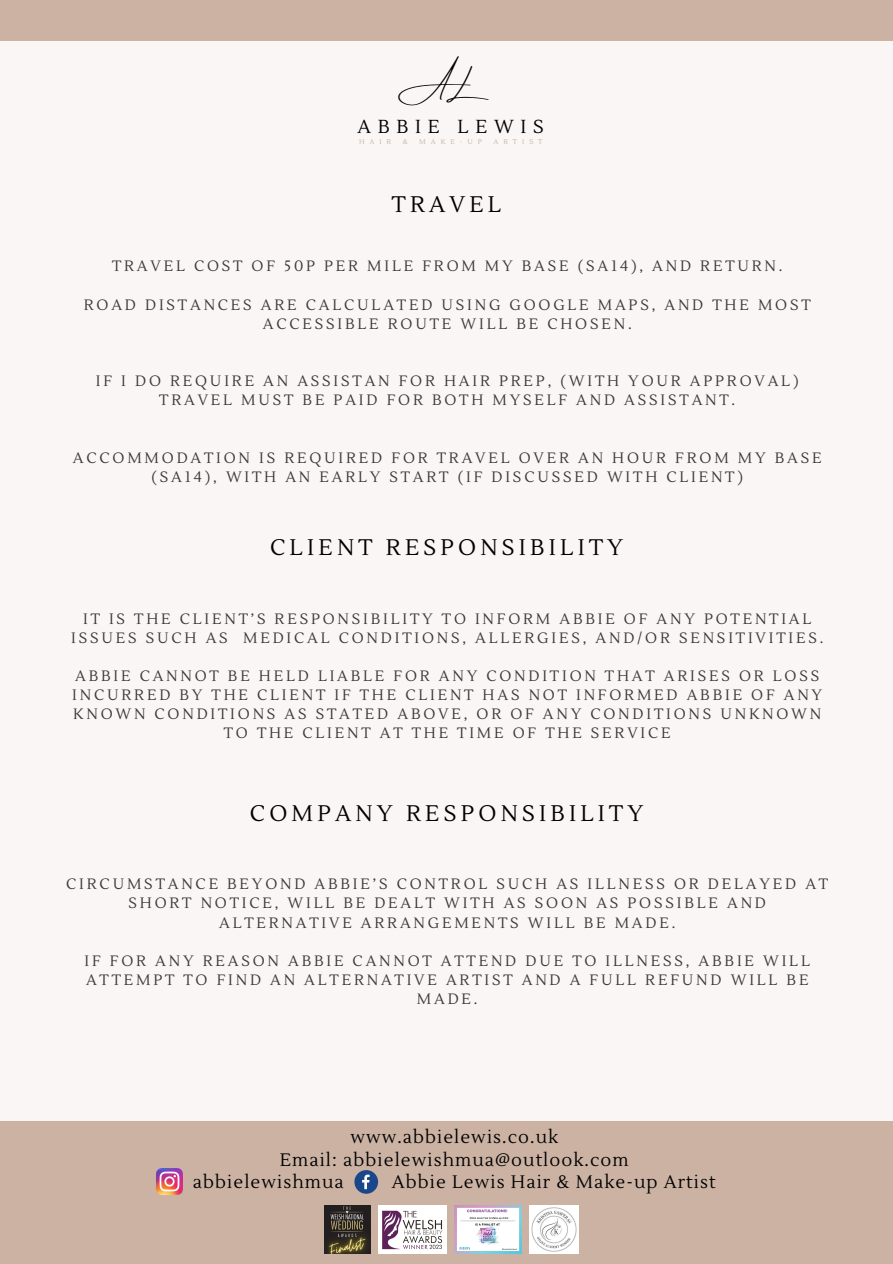
<style>
.page{position:relative;width:893px;height:1264px;background:#fff}
.page>*{position:absolute;margin:0;border:0;box-sizing:border-box;transform-origin:0 0}
.t1{font:22.5px "Lustria";letter-spacing:.185em;color:#000}
.t2{font:21.45px "Amsterdam Four";color:#000}
.t3{font:18.75px "Lustria";letter-spacing:.36em;color:#000}
.t4{font:18px "Lustria";letter-spacing:.06em;color:#000}
.t5{font:15px/19.2px "Lustria";letter-spacing:.185em;color:#403737;text-align:center}
.t6{font:6.9px "Lustria";letter-spacing:.715em;color:#cbb2a3}
</style>
<div class="page">
<div style="left:0;top:0;width:892px;height:1263px;background:#faf6f5"></div>
<div style="left:0;top:0;width:892px;height:40px;background:#cbb2a3"></div>
<div style="left:0;top:1121px;width:892px;height:142px;background:#cbb2a3"></div>
<img style="left:378px;top:1205px;width:68px;height:48px">
<img style="left:324px;top:1205px;width:46px;height:48px">
<img style="left:530px;top:1205px;width:48px;height:48px">
<img style="left:454px;top:1205px;width:67px;height:48px">
<svg style="left:354px;top:1170px;width:24px;height:23px"></svg>
<img style="left:156px;top:1168px;width:26px;height:26px">
<p class="t2" style="left:413px;top:75px;width:77px">AL</p>
<p class="t3" style="left:357px;top:115px;width:188px">ABBIE LEWIS</p>
<p class="t6" style="left:359px;top:137px;width:34px">HAIR</p>
<p class="t6" style="left:403px;top:137px;width:6px">&amp;</p>
<p class="t6" style="left:419px;top:137px;width:64px">MAKE-UP</p>
<p class="t6" style="left:493px;top:137px;width:51px">ARTIST</p>
<p class="t1" style="left:392px;top:190px;width:111px">TRAVEL</p>
<p class="t5" style="left:112px;top:257px;width:672px">TRAVEL COST OF 50P PER MILE FROM MY BASE (SA14), AND RETURN.</p>
<p class="t5" style="left:84px;top:295px;width:728px">ROAD DISTANCES ARE CALCULATED USING GOOGLE MAPS, AND THE MOST<br>ACCESSIBLE ROUTE WILL BE CHOSEN.</p>
<p class="t5" style="left:96px;top:372px;width:704px">IF I DO REQUIRE AN ASSISTAN FOR HAIR PREP, (WITH YOUR APPROVAL)<br>TRAVEL MUST BE PAID FOR BOTH MYSELF AND ASSISTANT.</p>
<p class="t5" style="left:73px;top:448px;width:750px">ACCOMMODATION IS REQUIRED FOR TRAVEL OVER AN HOUR FROM MY BASE (SA14), WITH AN EARLY START (IF DISCUSSED WITH CLIENT)</p>
<p class="t1" style="left:270px;top:533px;width:354px">CLIENT RESPONSIBILITY</p>
<p class="t5" style="left:71px;top:609px;width:753px">IT IS THE CLIENT’S RESPONSIBILITY TO INFORM ABBIE OF ANY POTENTIAL<br>ISSUES SUCH AS MEDICAL CONDITIONS, ALLERGIES, AND/OR SENSITIVITIES.</p>
<p class="t5" style="left:72px;top:666px;width:751px">ABBIE CANNOT BE HELD LIABLE FOR ANY CONDITION THAT ARISES OR LOSS INCURRED BY THE CLIENT IF THE CLIENT HAS NOT INFORMED ABBIE OF ANY KNOWN CONDITIONS AS STATED ABOVE, OR OF ANY CONDITIONS UNKNOWN TO THE CLIENT AT THE TIME OF THE SERVICE</p>
<p class="t1" style="left:250px;top:799px;width:395px">COMPANY RESPONSIBILITY</p>
<p class="t5" style="left:66px;top:874px;width:763px">CIRCUMSTANCE BEYOND ABBIE’S CONTROL SUCH AS ILLNESS OR DELAYED AT<br>SHORT NOTICE, WILL BE DEALT WITH AS SOON AS POSSIBLE AND<br>ALTERNATIVE ARRANGEMENTS WILL BE MADE.</p>
<p class="t5" style="left:85px;top:951px;width:726px">IF FOR ANY REASON ABBIE CANNOT ATTEND DUE TO ILLNESS, ABBIE WILL<br>ATTEMPT TO FIND AN ALTERNATIVE ARTIST AND A FULL REFUND WILL BE<br>MADE.</p>
<p class="t4" style="left:350px;top:1126px;width:209px">www.abbielewis.co.uk</p>
<p class="t4" style="left:280px;top:1148px;width:350px">Email: abbielewishmua@outlook.com</p>
<p class="t4" style="left:193px;top:1171px;width:152px">abbielewishmua</p>
<p class="t4" style="left:392px;top:1171px;width:325px">Abbie Lewis Hair &amp; Make-up Artist</p>
</div>
